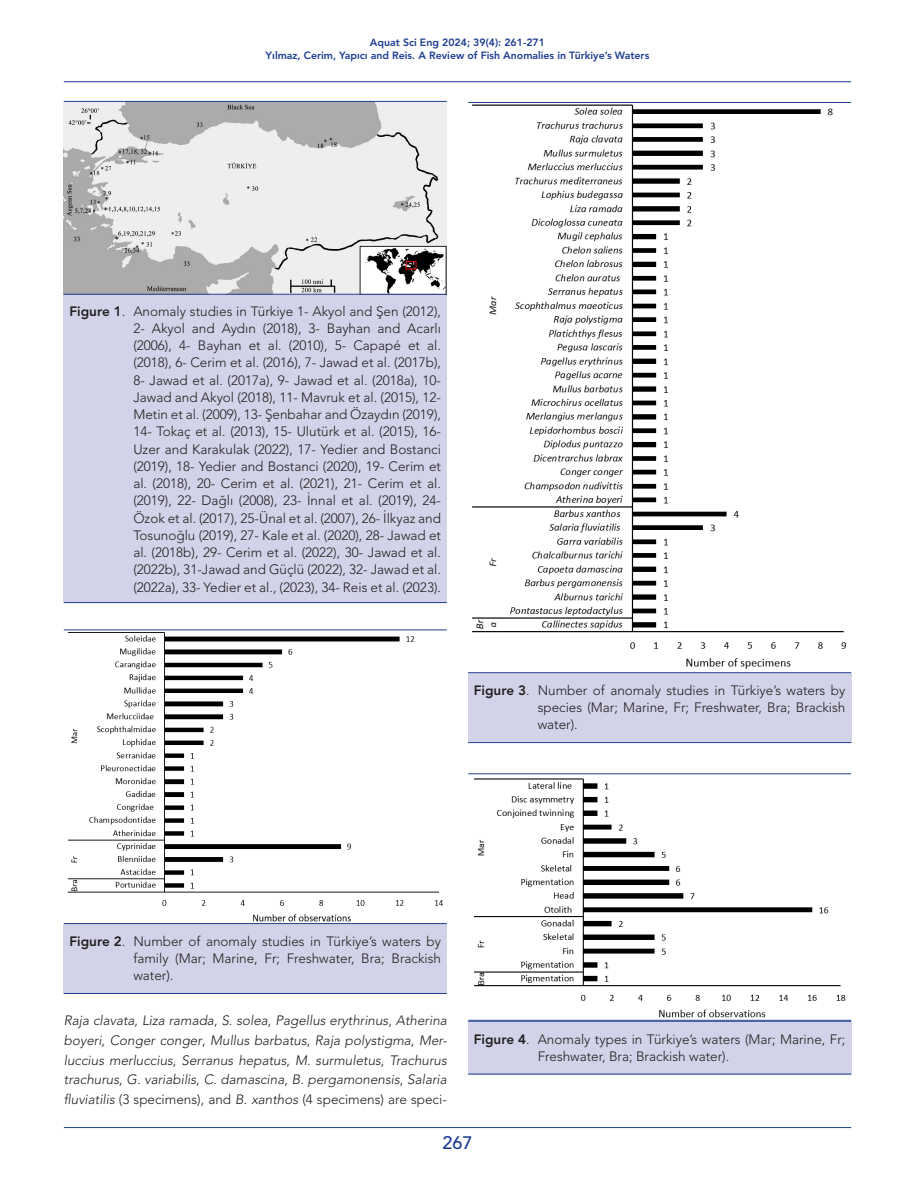
<style>
.page{position:relative;width:915px;height:1191px;background:#fff}
.page>*{position:absolute;margin:0;border:0;box-sizing:border-box;transform-origin:0 0}
.t1{font:500 18px "Avenir LT Std";color:#1c3d92}
.Ara_Baslik{font:300 13.5px/17.2px "Avenir LT Std";color:#231f20;text-align:justify}
.Ana_Metin{font:italic 300 13.5px/19.6px "Avenir LT Std";color:#231f20;text-align:justify}
.t2{font:800 10.5px/12.6px "Avenir LT Std";color:#1c3d92;text-align:center}
.s1{font-weight:800}
.s2{font-style:normal}
</style>
<div class="page">
<hr style="left:64px;top:1127px;width:786px;height:1px;background:#1c3d92">
<hr style="left:64px;top:81px;width:786px;height:1px;background:#1c3d92">
<div style="left:64px;top:294px;width:382px;height:309px;background:#d2d3e8"></div>
<hr style="left:64px;top:602px;width:382px;height:1px;background:#224092">
<img style="left:64px;top:102px;width:382px;height:192px">
<hr style="left:64px;top:101px;width:382px;height:1px;background:#224092">
<hr style="left:64px;top:294px;width:382px;height:1px;background:#224092">
<div style="left:64px;top:923px;width:382px;height:70px;background:#d2d3e8"></div>
<hr style="left:64px;top:993px;width:382px;height:1px;background:#224092">
<img style="left:64px;top:630px;width:382px;height:292px">
<hr style="left:64px;top:629px;width:382px;height:1px;background:#224092">
<hr style="left:64px;top:923px;width:382px;height:1px;background:#224092">
<div style="left:468px;top:672px;width:382px;height:71px;background:#d2d3e8"></div>
<hr style="left:468px;top:742px;width:382px;height:1px;background:#224092">
<img style="left:472px;top:104px;width:375px;height:565px">
<hr style="left:468px;top:102px;width:382px;height:1px;background:#224092">
<hr style="left:468px;top:672px;width:382px;height:1px;background:#224092">
<div style="left:468px;top:1020px;width:382px;height:54px;background:#d2d3e8"></div>
<hr style="left:468px;top:1073px;width:382px;height:1px;background:#224092">
<img style="left:468px;top:774px;width:382px;height:246px">
<hr style="left:468px;top:773px;width:382px;height:1px;background:#224092">
<hr style="left:468px;top:1020px;width:382px;height:1px;background:#224092">
<p class="t2" style="left:265px;top:36px;width:385px">Aquat Sci Eng 2024; 39(4): 261-271<br>Yılmaz, Cerim, Yapıcı and Reis. A Review of Fish Anomalies in Türkiye’s Waters</p>
<p class="Ara_Baslik" style="left:133px;top:302px;width:309px;text-indent:-64px"><span class="s1">Figure 1</span>. Anomaly studies in Türkiye 1- Akyol and Şen (2012), 2- Akyol and Aydın (2018), 3- Bayhan and Acarlı (2006), 4- Bayhan et al. (2010), 5- Capapé et al. (2018), 6- Cerim et al. (2016), 7- Jawad et al. (2017b), 8- Jawad et al. (2017a), 9- Jawad et al. (2018a), 10- Jawad and Akyol (2018), 11- Mavruk et al. (2015), 12- Metin et al. (2009), 13- Şenbahar and Özaydın (2019), 14- Tokaç et al. (2013), 15- Ulutürk et al. (2015), 16- Uzer and Karakulak (2022), 17- Yedier and Bostanci (2019), 18- Yedier and Bostanci (2020), 19- Cerim et al. (2018), 20- Cerim et al. (2021), 21- Cerim et al. (2019), 22- Dağlı (2008), 23- İnnal et al. (2019), 24- Özok et al. (2017), 25-Ünal et al. (2007), 26- İlkyaz and Tosunoğlu (2019), 27- Kale et al. (2020), 28- Jawad et al. (2018b), 29- Cerim et al. (2022), 30- Jawad et al. (2022b), 31-Jawad and Güçlü (2022), 32- Jawad et al. (2022a), 33- Yedier et al., (2023), 34- Reis et al. (2023).</p>
<p class="Ara_Baslik" style="left:537px;top:681px;width:309px;text-indent:-64px"><span class="s1">Figure 3</span>. Number of anomaly studies in Türkiye’s waters by species (Mar; Marine, Fr; Freshwater, Bra; Brackish water).</p>
<p class="Ara_Baslik" style="left:133px;top:932px;width:309px;text-indent:-64px"><span class="s1">Figure 2</span>. Number of anomaly studies in Türkiye’s waters by family (Mar; Marine, Fr; Freshwater, Bra; Brackish water).</p>
<p class="Ana_Metin" style="left:64px;top:1011px;width:384px">Raja clavata<span class="s2">,</span> Liza ramada<span class="s2">,</span> S. solea<span class="s2">,</span> Pagellus erythrinus<span class="s2">,</span> Atherina boyeri<span class="s2">,</span> Conger conger<span class="s2">,</span> Mullus barbatus<span class="s2">,</span> Raja polystigma<span class="s2">,</span> Mer&shy;luccius merluccius<span class="s2">,</span> Serranus hepatus<span class="s2">,</span> M. surmuletus<span class="s2">,</span> Trachurus trachurus<span class="s2">,</span> G. variabilis<span class="s2">,</span> C. damascina<span class="s2">,</span> B. pergamonensis<span class="s2">,</span> Salaria fluviatilis <span class="s2">(3 specimens), and</span> B. xanthos <span class="s2">(4 specimens) are speci-</span></p>
<p class="Ara_Baslik" style="left:537px;top:1030px;width:309px;text-indent:-64px"><span class="s1">Figure 4</span>. Anomaly types in Türkiye’s waters (Mar; Marine, Fr;<br>Freshwater, Bra; Brackish water).</p>
<h1 class="t1" style="left:442px;top:1132px;width:32px">267</h1>
</div>
